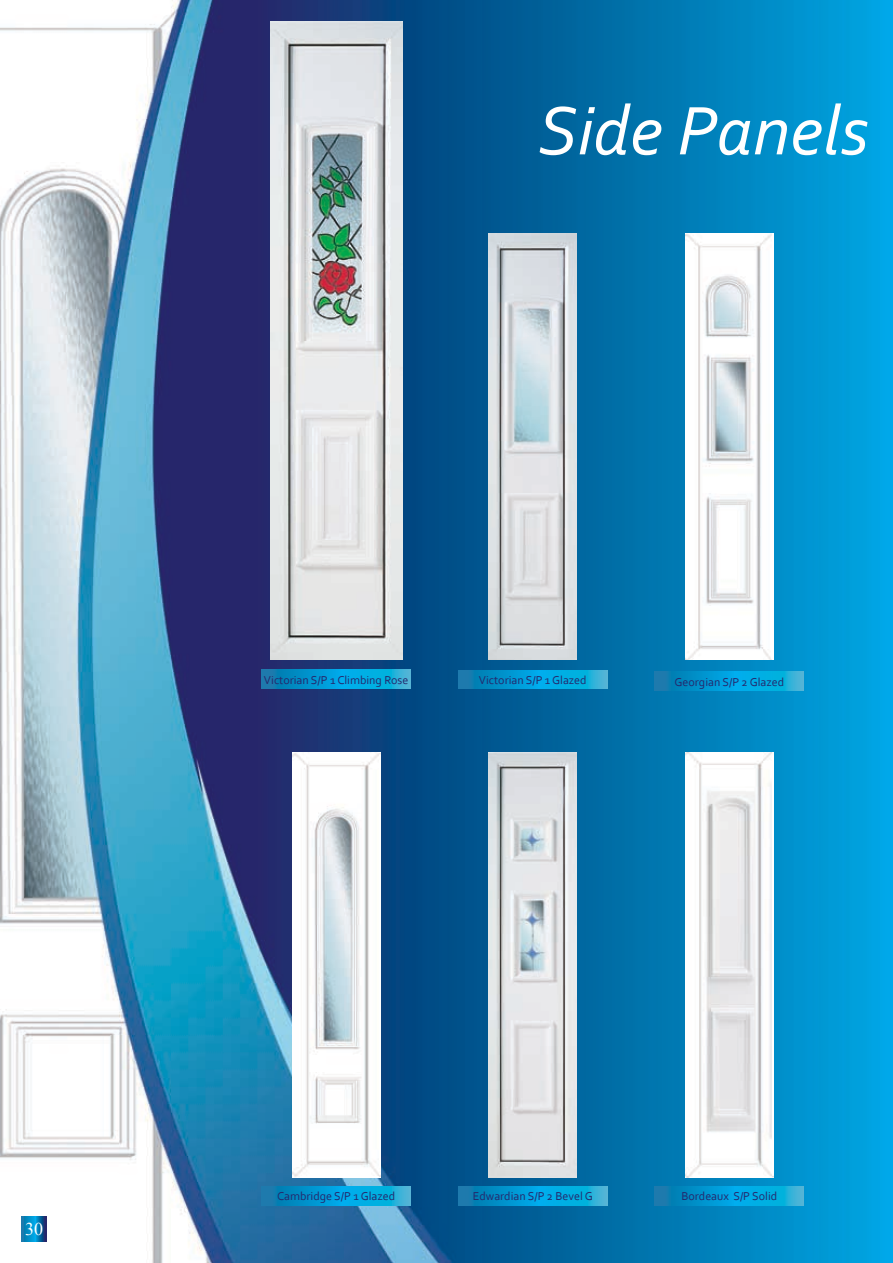
<style>
.page{position:relative;width:893px;height:1263px;background:#fff}
.page>*{position:absolute;margin:0;border:0;box-sizing:border-box;transform-origin:0 0}
.t1{font:italic 72px "Corbel";color:#fff}
.t2{font:18px "Times New Roman";color:#fff}
.t3{font:12px "Corbel";color:#25276c}
</style>
<div class="page">
<img style="left:0;top:0;width:893px;height:1263px">
<svg style="left:21px;top:1216px;width:26px;height:26px"></svg>
<img style="left:270px;top:21px;width:132px;height:638px">
<img style="left:489px;top:234px;width:88px;height:425px">
<img style="left:685px;top:752px;width:88px;height:425px">
<svg style="left:655px;top:1186px;width:149px;height:19px;background:#0a9ed3"></svg>
<svg style="left:262px;top:670px;width:149px;height:19px;background:#0a9ed3"></svg>
<img style="left:292px;top:752px;width:88px;height:425px">
<svg style="left:262px;top:1186px;width:149px;height:19px;background:#0a9ed3"></svg>
<svg style="left:458px;top:670px;width:149px;height:19px;background:#0a9ed3"></svg>
<img style="left:685px;top:234px;width:88px;height:425px">
<svg style="left:655px;top:672px;width:149px;height:19px;background:#0a9ed3"></svg>
<img style="left:489px;top:752px;width:88px;height:425px">
<svg style="left:458px;top:1186px;width:149px;height:19px;background:#0a9ed3"></svg>
<h2 class="t2" style="left:25px;top:1217px;width:19px">30</h2>
<h1 class="t1" style="left:538px;top:86px;width:332px">Side Panels</h1>
<p class="t3" style="left:264px;top:672px;width:146px">Victorian S/P 1 Climbing Rose</p>
<p class="t3" style="left:479px;top:672px;width:109px">Victorian S/P 1 Glazed</p>
<p class="t3" style="left:675px;top:674px;width:111px">Georgian S/P 2 Glazed</p>
<p class="t3" style="left:277px;top:1189px;width:119px">Cambridge S/P 1 Glazed</p>
<p class="t3" style="left:473px;top:1189px;width:121px">Edwardian S/P 2 Bevel G</p>
<p class="t3" style="left:681px;top:1189px;width:97px">Bordeaux S/P Solid</p>
</div>
